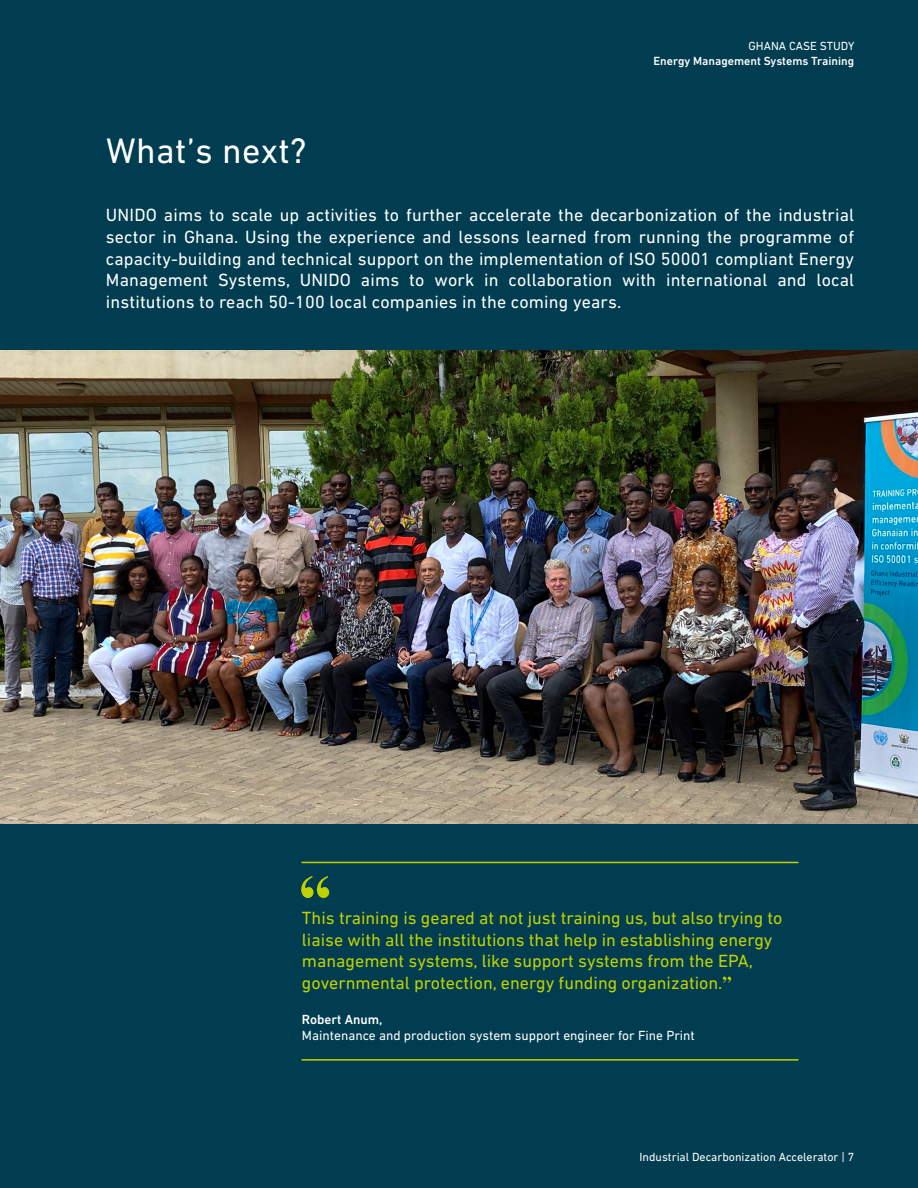
<style>
.page{position:relative;width:918px;height:1188px;background:#003d51}
.page>*{position:absolute;margin:0;border:0;box-sizing:border-box;transform-origin:0 0}
.t1{font:36px "DIN Next LT Pro";letter-spacing:.01em;color:#fff}
.t2{font:18px/21.6px "DIN Next LT Pro";letter-spacing:.01em;color:#fff;text-align:justify}
.t3{font:18px/21.6px "DIN Next LT Pro";color:#c1d100}
.t4{font:13.5px "DIN Next LT Pro";color:#fff}
.t5{font:500 13.5px "DIN Next LT Pro";color:#fff}
.t6{font:12px "DIN Next LT Pro";color:#fff}
.t7{font:500 12px "DIN Next LT Pro";color:#fff}
.s1{font-family:"Times";font-weight:700}
</style>
<div class="page">
<img style="left:0;top:350px;width:918px;height:474px">
<svg style="left:301px;top:876px;width:28px;height:22px"></svg>
<hr style="left:302px;top:862px;width:496px;height:1px;background:#c1d100">
<hr style="left:302px;top:1059px;width:496px;height:2px;background:#c1d100">
<h1 class="t1" style="left:106px;top:130px;width:202px">What’s next?</h1>
<p class="t6" style="left:748px;top:39px;width:107px">GHANA CASE STUDY</p>
<p class="t7" style="left:653px;top:54px;width:202px">Energy Management Systems Training</p>
<p class="t2" style="left:106px;top:204px;width:750px">UNIDO aims to scale up activities to further accelerate the decarbonization of the industrial sector in Ghana. Using the experience and lessons learned from running the programme of capacity-building and technical support on the implementation of ISO 50001 compliant Energy Management Systems, UNIDO aims to work in collaboration with international and local institutions to reach 50-100 local companies in the coming years.</p>
<p class="t3" style="left:302px;top:907px;width:482px">This training is geared at not just training us, but also trying to liaise with all the institutions that help in establishing energy management systems, like support systems from the EPA, governmental protection, energy funding organization.<span class="s1">”</span></p>
<p class="t5" style="left:302px;top:1012px;width:82px">Robert Anum,</p>
<p class="t4" style="left:302px;top:1028px;width:394px">Maintenance and production system support engineer for Fine Print</p>
<p class="t6" style="left:640px;top:1150px;width:216px">Industrial Decarbonization Accelerator | 7</p>
</div>
